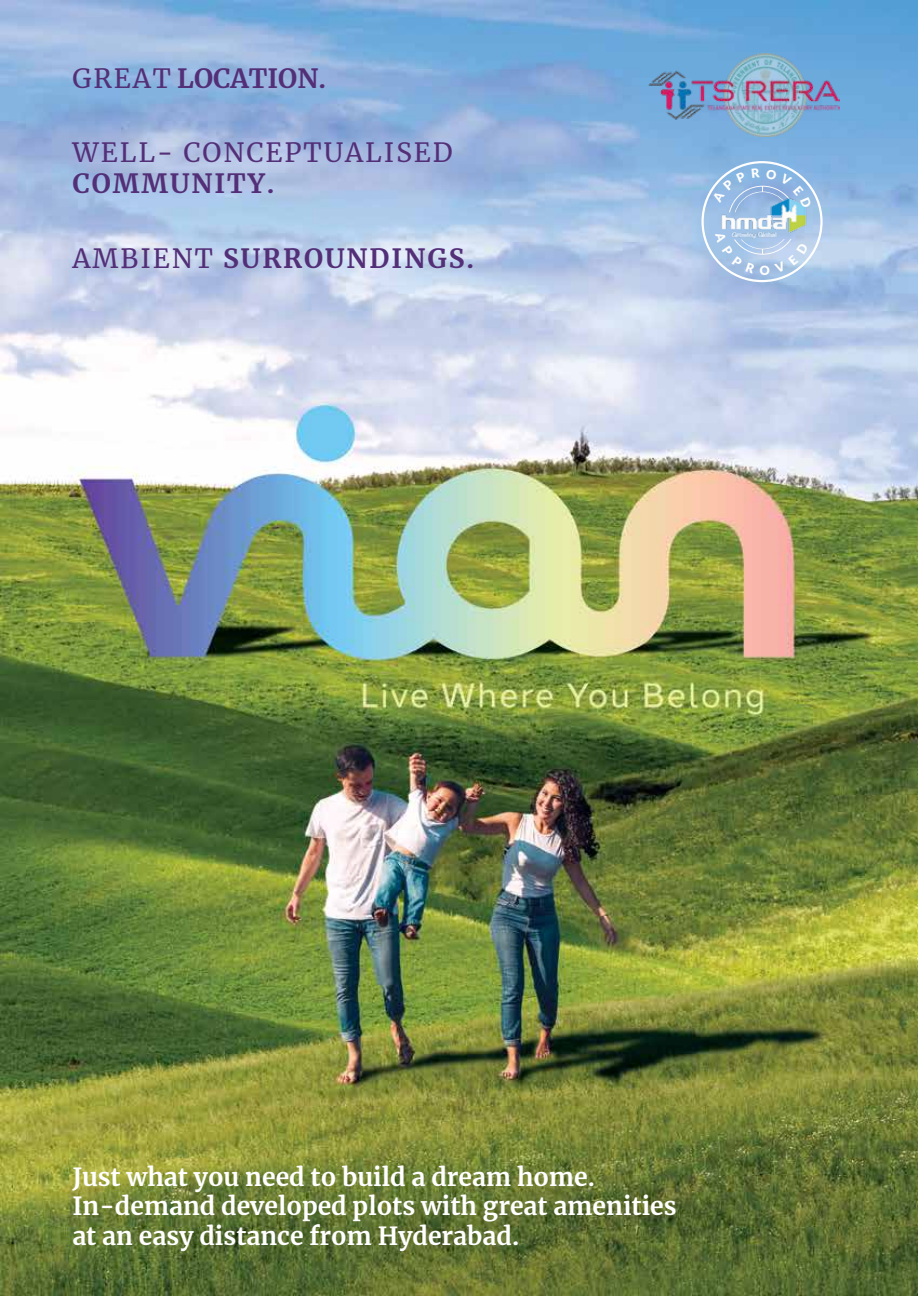
<style>
.page{position:relative;width:918px;height:1296px;background:#fff}
.page>*{position:absolute;margin:0;border:0;box-sizing:border-box;transform-origin:0 0}
.t1{font:700 26.25px "Merriweather";letter-spacing:.075em;color:#532f78}
.t2{font:26.25px "Merriweather";letter-spacing:.075em;color:#532f78}
.t3{font:700 26.25px "Merriweather";color:#532f78}
.t4{font:700 24.75px/29.7px "Merriweather";color:#fff}
.s1{font-weight:400}
</style>
<div class="page">
<img style="left:0;top:0;width:918px;height:1296px">
<img style="left:648px;top:53px;width:192px;height:83px">
<svg style="left:701px;top:161px;width:122px;height:121px;background:#a6c5e5"></svg>
<p class="t3" style="left:72px;top:60px;width:256px"><span class="s1">GREAT</span> LOCATION.</p>
<p class="t2" style="left:73px;top:134px;width:382px">WELL- CONCEPTUALISED</p>
<p class="t1" style="left:73px;top:166px;width:204px">COMMUNITY.</p>
<p class="t1" style="left:72px;top:240px;width:403px"><span class="s1">AMBIENT</span> SURROUNDINGS.</p>
<p class="t4" style="left:72px;top:1161px;width:606px">Just what you need to build a dream home.<br>In-demand developed plots with great amenities at an easy distance from Hyderabad.</p>
</div>
